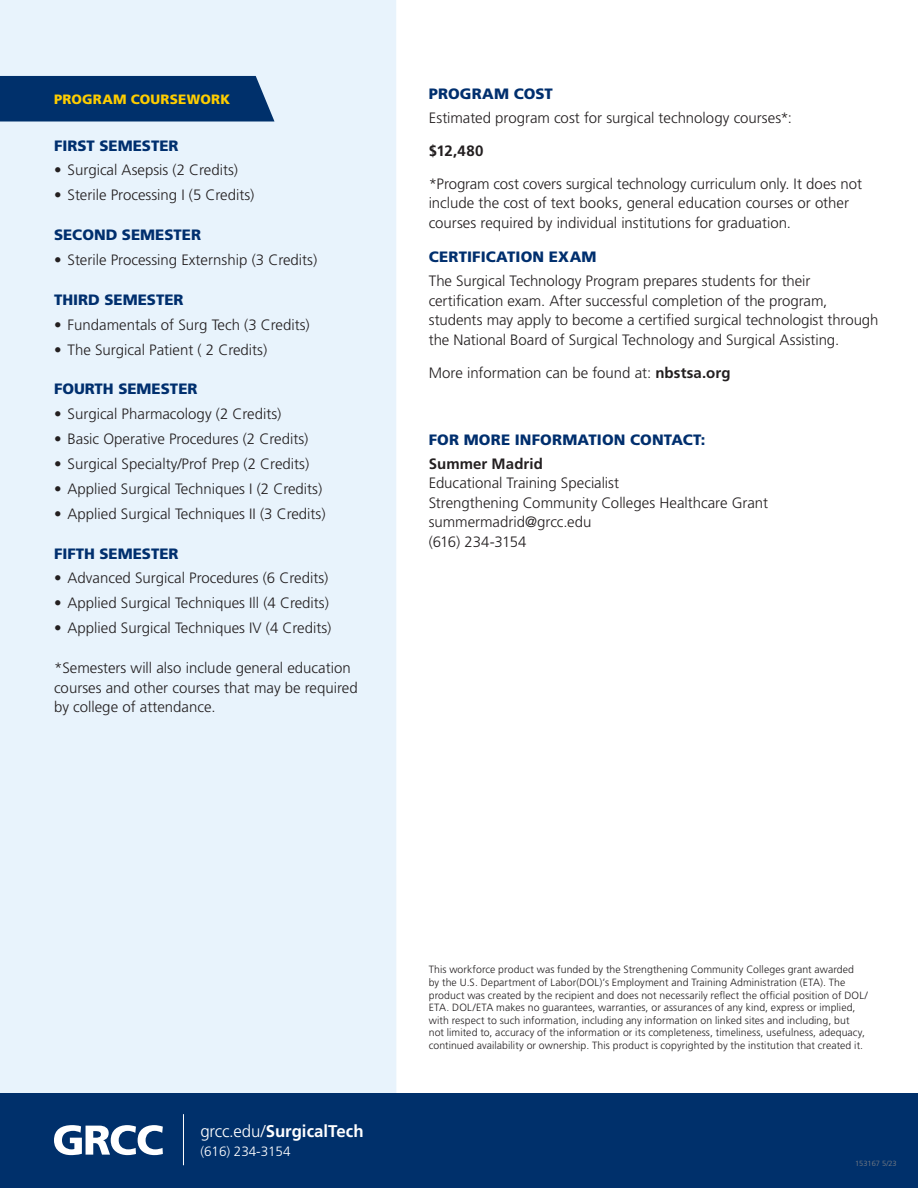
<style>
.page{position:relative;width:918px;height:1188px;background:#fff}
.page>*{position:absolute;margin:0;border:0;box-sizing:border-box;transform-origin:0 0}
.t1{font:700 16.95px "Frutiger LT Std";color:#fff}
.Body{font:300 15px/19.5px "Frutiger LT Std";color:#231f20}
.Semester_Head{font:900 15px "Frutiger LT Std";color:#002f6e}
.Head{font:900 15px "Frutiger LT Std";letter-spacing:.01em;color:#002f6e}
.Body-2{font:700 15px "Frutiger LT Std";color:#231f20}
.t2{font:900 13.5px "Frutiger LT Std";letter-spacing:.015em;color:#fecd00}
.t3{font:300 13.5px "Frutiger LT Std";letter-spacing:-.005em;color:#fff}
.Body-3{font:300 10.5px/12.6px "Frutiger LT Std";letter-spacing:.005em;color:#231f20}
.t4{font:300 7.5px "Frutiger LT Std";color:#808285}
.s1{font-weight:700}
.s2{font-weight:300}
</style>
<div class="page">
<div style="left:0;top:0;width:396px;height:1094px;background:#e8f3fc"></div>
<div style="left:0;top:76px;width:274px;height:46px;background:#00306b"></div>
<div style="left:0;top:1094px;width:918px;height:94px;background:#00306b"></div>
<svg style="left:54px;top:1125px;width:109px;height:30px"></svg>
<hr style="left:183px;top:1114px;width:1px;height:51px;background:#fff">
<p class="t2" style="left:54px;top:91px;width:178px">PROGRAM COURSEWORK</p>
<p class="Semester_Head" style="left:54px;top:136px;width:126px">FIRST SEMESTER</p>
<p class="Body" style="left:54px;top:161px;width:186px">• Surgical Asepsis (2 Credits)</p>
<p class="Body" style="left:54px;top:186px;width:202px">• Sterile Processing I (5 Credits)</p>
<p class="Semester_Head" style="left:54px;top:226px;width:149px">SECOND SEMESTER</p>
<p class="Body" style="left:54px;top:250px;width:265px">• Sterile Processing Externship (3 Credits)</p>
<p class="Semester_Head" style="left:54px;top:290px;width:131px">THIRD SEMESTER</p>
<p class="Body" style="left:54px;top:315px;width:257px">• Fundamentals of Surg Tech (3 Credits)</p>
<p class="Body" style="left:54px;top:340px;width:215px">• The Surgical Patient ( 2 Credits)</p>
<p class="Semester_Head" style="left:54px;top:380px;width:145px">FOURTH SEMESTER</p>
<p class="Body" style="left:54px;top:405px;width:229px">• Surgical Pharmacology (2 Credits)</p>
<p class="Body" style="left:54px;top:429px;width:256px">• Basic Operative Procedures (2 Credits)</p>
<p class="Body" style="left:54px;top:454px;width:257px">• Surgical Specialty/Prof Prep (2 Credits)</p>
<p class="Body" style="left:54px;top:479px;width:270px">• Applied Surgical Techniques I (2 Credits)</p>
<p class="Body" style="left:54px;top:504px;width:273px">• Applied Surgical Techniques II (3 Credits)</p>
<p class="Semester_Head" style="left:54px;top:544px;width:126px">FIFTH SEMESTER</p>
<p class="Body" style="left:54px;top:569px;width:276px">• Advanced Surgical Procedures (6 Credits)</p>
<p class="Body" style="left:54px;top:594px;width:276px">• Applied Surgical Techniques Ill (4 Credits)</p>
<p class="Body" style="left:54px;top:619px;width:279px">• Applied Surgical Techniques IV (4 Credits)</p>
<p class="Body" style="left:54px;top:658px;width:305px">*Semesters will also include general education courses and other courses that may be required by college of attendance.</p>
<p class="Head" style="left:429px;top:85px;width:126px">PROGRAM COST</p>
<p class="Body" style="left:429px;top:108px;width:365px">Estimated program cost for surgical technology courses*:</p>
<p class="Body-2" style="left:429px;top:142px;width:56px">$12,480</p>
<p class="Body" style="left:429px;top:174px;width:435px">*Program cost covers surgical technology curriculum only. It does not include the cost of text books, general education courses or other courses required by individual institutions for graduation.</p>
<p class="Head" style="left:429px;top:248px;width:169px">CERTIFICATION EXAM</p>
<p class="Body" style="left:429px;top:271px;width:451px">The Surgical Technology Program prepares students for their certification exam. After successful completion of the program, students may apply to become a certified surgical technologist through the National Board of Surgical Technology and Surgical Assisting.</p>
<p class="Body" style="left:429px;top:363px;width:303px">More information can be found at: <span class="s1">nbstsa.org</span></p>
<p class="Head" style="left:429px;top:431px;width:278px">FOR MORE INFORMATION CONTACT:</p>
<p class="Body" style="left:429px;top:454px;width:341px"><span class="s1">Summer Madrid<br></span>Educational Training Specialist<br>Strengthening Community Colleges Healthcare Grant summermadrid@grcc.edu<br>(616) 234-3154</p>
<p class="t1" style="left:200px;top:1121px;width:165px"><span class="s2">grcc.edu/</span>SurgicalTech</p>
<p class="t3" style="left:200px;top:1143px;width:92px">(616) 234-3154</p>
<p class="Body-3" style="left:429px;top:964px;width:441px">This workforce product was funded by the Strengthening Community Colleges grant awarded<br>by the U.S. Department of Labor(DOL)’s Employment and Training Administration (ETA). The product was created by the recipient and does not necessarily reflect the official position of DOL/ ETA. DOL/ETA makes no guarantees, warranties, or assurances of any kind, express or implied, with respect to such information, including any information on linked sites and including, but<br>not limited to, accuracy of the information or its completeness, timeliness, usefulness, adequacy, continued availability or ownership. This product is copyrighted by the institution that created it.</p>
<p class="t4" style="left:855px;top:1159px;width:43px">153167 5/23</p>
</div>
